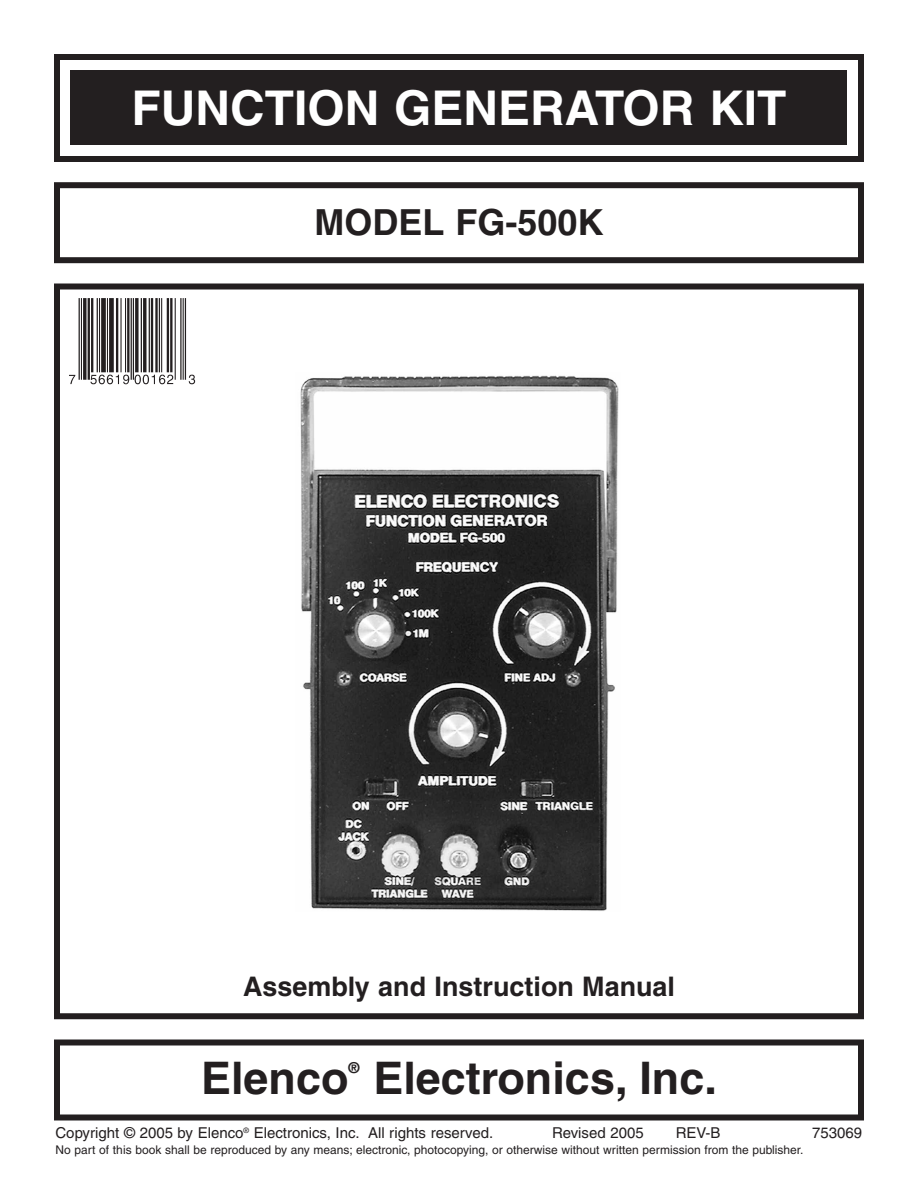
<style>
.page{position:relative;width:918px;height:1188px;background:#fff}
.page>*{position:absolute;margin:0;border:0;box-sizing:border-box;transform-origin:0 0}
.t1{font:700 48px "Helvetica";color:#fff}
.t2{font:700 45px "Helvetica";color:#231f20}
.t3{font:700 36px "Helvetica";color:#231f20}
.t4{font:700 27px "Helvetica";color:#231f20}
.t5{font:15px "Helvetica";color:#231f20}
.t6{font:700 15px "Helvetica";color:#231f20}
.t7{font:12px "Helvetica";color:#231f20}
</style>
<div class="page">
<div style="left:54px;top:284px;width:810px;height:735px;border:6px solid #231f20"></div>
<div style="left:54px;top:54px;width:810px;height:108px;border:6px solid #231f20"></div>
<div style="left:71px;top:71px;width:776px;height:74px;background:#231f20"></div>
<div style="left:54px;top:182px;width:810px;height:81px;border:6px solid #231f20"></div>
<div style="left:54px;top:1040px;width:810px;height:80px;border:6px solid #231f20"></div>
<img style="left:69px;top:298px;width:127px;height:86px">
<img style="left:300px;top:375px;width:319px;height:536px">
<h1 class="t1" style="left:131px;top:89px;width:657px">FUNCTION GENERATOR KIT</h1>
<h3 class="t3" style="left:315px;top:208px;width:291px">MODEL FG-500K</h3>
<h3 class="t4" style="left:243px;top:976px;width:433px">Assembly and Instruction Manual</h3>
<h2 class="t2" style="left:201px;top:1061px;width:149px">Elenco</h2>
<p class="t6" style="left:349px;top:1062px;width:13px">®</p>
<h2 class="t2" style="left:373px;top:1061px;width:345px">Electronics, Inc.</h2>
<p class="t5" style="left:56px;top:1127px;width:439px">Copyright © 2005 by Elenco<sup>®</sup> Electronics, Inc. All rights reserved.</p>
<p class="t5" style="left:552px;top:1127px;width:93px">Revised 2005</p>
<p class="t5" style="left:676px;top:1127px;width:46px">REV-B</p>
<p class="t5" style="left:812px;top:1127px;width:52px">753069</p>
<p class="t7" style="left:56px;top:1145px;width:750px">No part of this book shall be reproduced by any means; electronic, photocopying, or otherwise without written permission from the publisher.</p>
</div>
